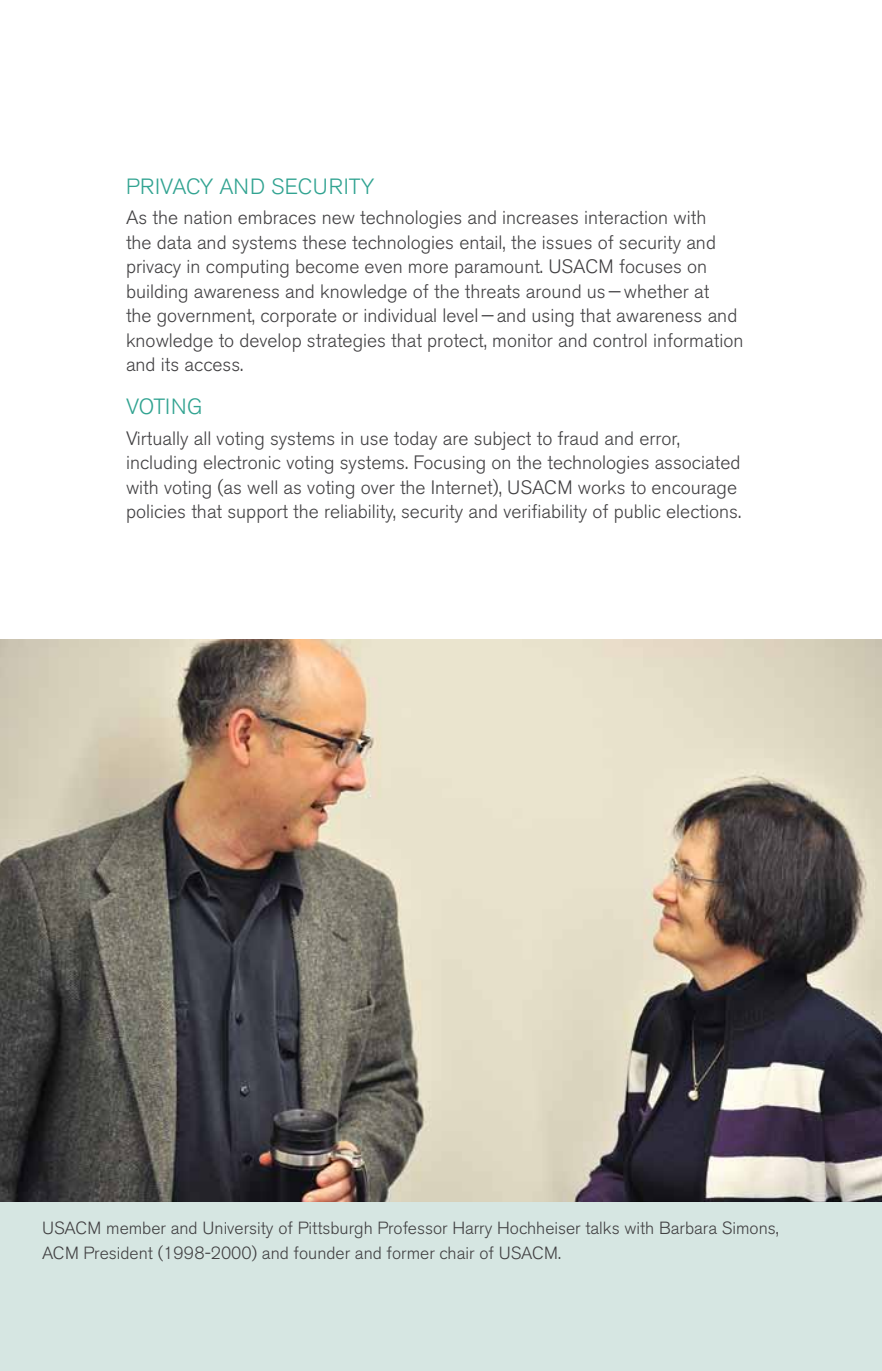
<style>
.page{position:relative;width:882px;height:1371px;background:#fff}
.page>*{position:absolute;margin:0;border:0;box-sizing:border-box;transform-origin:0 0}
.t1{font:300 21.88px "Akzidenz Grotesk BE";color:#31a391}
.t2{font:300 19.25px/24.5px "Akzidenz Grotesk BE";color:#414042}
.t3{font:300 17.5px/24.5px "Akzidenz Grotesk BE";color:#414042}
</style>
<div class="page">
<div style="left:0;top:1200px;width:882px;height:170px;background:#d6e6e2"></div>
<img style="left:0;top:639px;width:882px;height:561px">
<p class="t1" style="left:126px;top:174px;width:250px">PRIVACY AND SECURITY</p>
<p class="t2" style="left:126px;top:206px;width:619px">As the nation embraces new technologies and increases interaction with<br>the data and systems these technologies entail, the issues of security and privacy in computing become even more paramount. USACM focuses on building awareness and knowledge of the threats around us—whether at<br>the government, corporate or individual level—and using that awareness and knowledge to develop strategies that protect, monitor and control information and its access.</p>
<p class="t1" style="left:126px;top:394px;width:78px">VOTING</p>
<p class="t2" style="left:126px;top:426px;width:617px">Virtually all voting systems in use today are subject to fraud and error, including electronic voting systems. Focusing on the technologies associated with voting (as well as voting over the Internet), USACM works to encourage policies that support the reliability, security and verifiability of public elections.</p>
<p class="t3" style="left:42px;top:1216px;width:738px">USACM member and University of Pittsburgh Professor Harry Hochheiser talks with Barbara Simons,<br>ACM President (1998-2000) and founder and former chair of USACM.</p>
</div>
